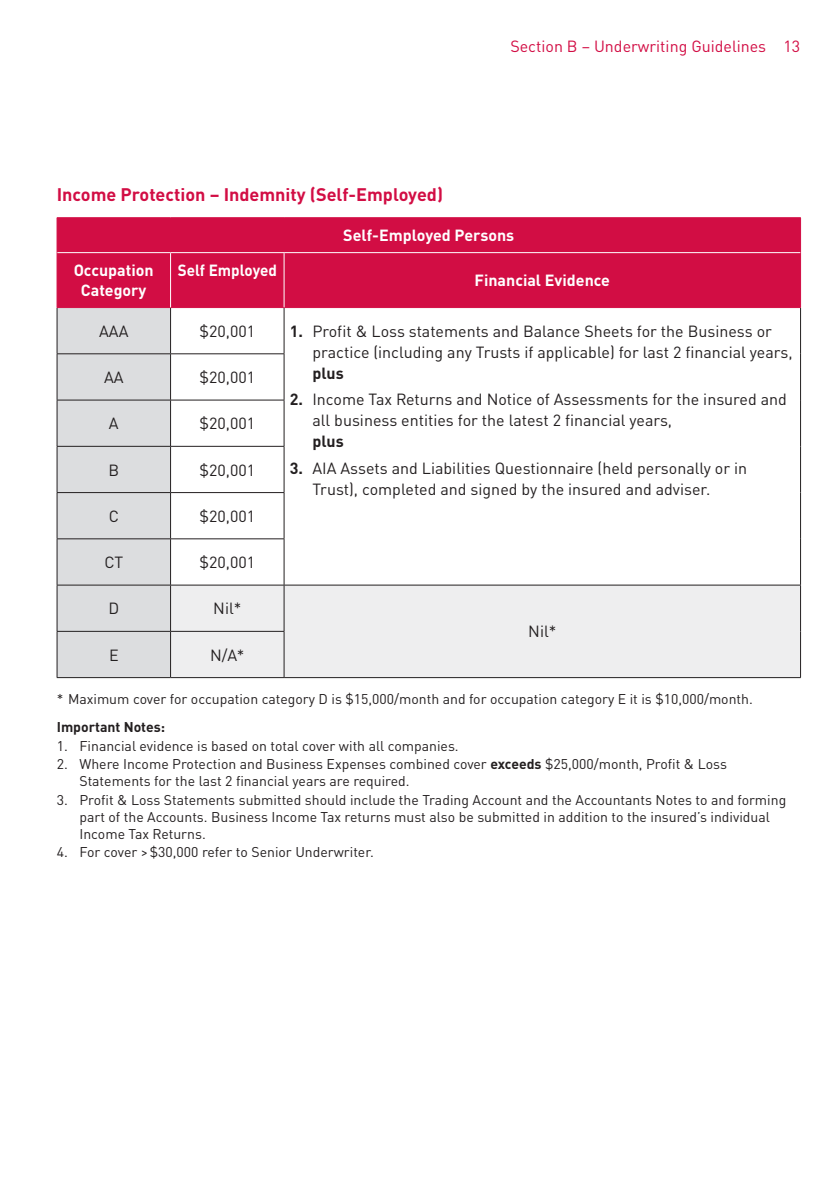
<style>
.page{position:relative;width:840px;height:1191px;background:#fff}
.page>*{position:absolute;margin:0;border:0;box-sizing:border-box;transform-origin:0 0}
.t1{font:700 18px "DINOT";color:#d20d44}
.t2{font:16px/21px "DINOT";color:#231f20}
.t3{font:700 16px/20px "DINOT";color:#fff;text-align:center}
.t4{font:16px "DINOT";color:#d20d44}
.t5{font:700 16px "DINOT";color:#fff;scale:.95 1}
.t6{font:700 16px "DINOT";color:#231f20}
.t7{font:14px/17px "DINOT";color:#231f20}
.t8{font:700 14px "DINOT";color:#231f20}
.s1{font-weight:700}
</style>
<div class="page">
<div style="left:58px;top:218px;width:741px;height:89px;background:#d20d44"></div>
<div style="left:58px;top:308px;width:112px;height:369px;background:#dcdddf"></div>
<svg style="left:171px;top:308px;width:628px;height:277px"></svg>
<div style="left:171px;top:586px;width:628px;height:91px;background:#eeeeef"></div>
<hr style="left:57px;top:217px;width:113px;height:1px;background:#d20d44">
<hr style="left:57px;top:218px;width:1px;height:35px;background:#d20d44">
<hr style="left:170px;top:217px;width:114px;height:1px;background:#d20d44">
<hr style="left:284px;top:217px;width:516px;height:1px;background:#d20d44">
<hr style="left:799px;top:218px;width:1px;height:35px;background:#d20d44">
<hr style="left:57px;top:253px;width:1px;height:54px;background:#d20d44">
<hr style="left:799px;top:253px;width:1px;height:54px;background:#d20d44">
<hr style="left:57px;top:308px;width:1px;height:45px;background:#231f20">
<hr style="left:170px;top:308px;width:1px;height:45px;background:#231f20">
<hr style="left:283px;top:308px;width:1px;height:45px;background:#231f20">
<hr style="left:799px;top:308px;width:1px;height:46px;background:#231f20">
<hr style="left:799px;top:354px;width:1px;height:46px;background:#231f20">
<hr style="left:799px;top:400px;width:1px;height:46px;background:#231f20">
<hr style="left:799px;top:446px;width:1px;height:46px;background:#231f20">
<hr style="left:799px;top:492px;width:1px;height:47px;background:#231f20">
<hr style="left:799px;top:539px;width:1px;height:46px;background:#231f20">
<hr style="left:57px;top:353px;width:113px;height:1px;background:#231f20">
<hr style="left:57px;top:354px;width:1px;height:46px;background:#231f20">
<hr style="left:170px;top:353px;width:114px;height:1px;background:#231f20">
<hr style="left:170px;top:354px;width:1px;height:46px;background:#231f20">
<hr style="left:283px;top:354px;width:1px;height:46px;background:#231f20">
<hr style="left:57px;top:400px;width:113px;height:1px;background:#231f20">
<hr style="left:57px;top:400px;width:1px;height:46px;background:#231f20">
<hr style="left:170px;top:400px;width:114px;height:1px;background:#231f20">
<hr style="left:170px;top:400px;width:1px;height:46px;background:#231f20">
<hr style="left:283px;top:400px;width:1px;height:46px;background:#231f20">
<hr style="left:57px;top:446px;width:113px;height:1px;background:#231f20">
<hr style="left:57px;top:446px;width:1px;height:46px;background:#231f20">
<hr style="left:170px;top:446px;width:114px;height:1px;background:#231f20">
<hr style="left:170px;top:446px;width:1px;height:46px;background:#231f20">
<hr style="left:283px;top:446px;width:1px;height:46px;background:#231f20">
<hr style="left:57px;top:492px;width:113px;height:1px;background:#231f20">
<hr style="left:57px;top:493px;width:1px;height:45px;background:#231f20">
<hr style="left:170px;top:492px;width:114px;height:1px;background:#231f20">
<hr style="left:170px;top:493px;width:1px;height:45px;background:#231f20">
<hr style="left:283px;top:493px;width:1px;height:45px;background:#231f20">
<hr style="left:57px;top:539px;width:1px;height:46px;background:#231f20">
<hr style="left:170px;top:539px;width:1px;height:46px;background:#231f20">
<hr style="left:283px;top:539px;width:1px;height:46px;background:#231f20">
<hr style="left:57px;top:538px;width:113px;height:1px;background:#231f20">
<hr style="left:170px;top:538px;width:114px;height:1px;background:#231f20">
<hr style="left:57px;top:585px;width:113px;height:1px;background:#231f20">
<hr style="left:57px;top:585px;width:1px;height:46px;background:#231f20">
<hr style="left:170px;top:585px;width:114px;height:1px;background:#231f20">
<hr style="left:170px;top:585px;width:1px;height:46px;background:#231f20">
<hr style="left:284px;top:585px;width:516px;height:1px;background:#231f20">
<hr style="left:283px;top:585px;width:1px;height:46px;background:#231f20">
<hr style="left:799px;top:585px;width:1px;height:46px;background:#231f20">
<hr style="left:799px;top:631px;width:1px;height:46px;background:#231f20">
<hr style="left:284px;top:677px;width:516px;height:1px;background:#231f20">
<hr style="left:57px;top:631px;width:113px;height:1px;background:#231f20">
<hr style="left:57px;top:631px;width:1px;height:46px;background:#231f20">
<hr style="left:170px;top:631px;width:114px;height:1px;background:#231f20">
<hr style="left:170px;top:631px;width:1px;height:46px;background:#231f20">
<hr style="left:283px;top:631px;width:1px;height:46px;background:#231f20">
<hr style="left:57px;top:677px;width:113px;height:1px;background:#231f20">
<hr style="left:170px;top:677px;width:114px;height:1px;background:#231f20">
<hr style="left:57px;top:307px;width:113px;height:1px;background:#d20d44">
<hr style="left:170px;top:307px;width:114px;height:1px;background:#d20d44">
<hr style="left:284px;top:307px;width:516px;height:1px;background:#d20d44">
<hr style="left:57px;top:252px;width:113px;height:1px;background:#fff">
<hr style="left:170px;top:252px;width:114px;height:1px;background:#fff">
<hr style="left:170px;top:253px;width:1px;height:54px;background:#fff">
<hr style="left:284px;top:252px;width:515px;height:1px;background:#fff">
<hr style="left:283px;top:253px;width:1px;height:54px;background:#fff">
<p class="t4" style="left:510px;top:36px;width:291px">Section B – Underwriting Guidelines 13</p>
<p class="t1" style="left:57px;top:183px;width:387px">Income Protection – Indemnity (Self-Employed)</p>
<p class="t3" style="left:343px;top:225px;width:172px">Self-Employed Persons</p>
<p class="t3" style="left:74px;top:260px;width:81px">Occupation<br>Category</p>
<p class="t5" style="left:178px;top:260px;width:106px">Self Employed</p>
<p class="t3" style="left:474px;top:270px;width:137px">Financial Evidence</p>
<p class="t2" style="left:99px;top:320px;width:31px">AAA</p>
<p class="t2" style="left:199px;top:320px;width:57px">$20,001</p>
<p class="t2" style="left:312px;top:320px;width:481px;text-indent:-23px"><span class="s1">1.</span> Profit &amp; Loss statements and Balance Sheets for the Business or practice (including any Trusts if applicable) for last 2 financial years,</p>
<p class="t6" style="left:312px;top:362px;width:33px">plus</p>
<p class="t2" style="left:312px;top:389px;width:475px;text-indent:-23px"><span class="s1">2.</span> Income Tax Returns and Notice of Assessments for the insured and all business entities for the latest 2 financial years,</p>
<p class="t6" style="left:312px;top:431px;width:33px">plus</p>
<p class="t2" style="left:312px;top:457px;width:436px;text-indent:-23px"><span class="s1">3.</span> AIA Assets and Liabilities Questionnaire (held personally or in<br>Trust), completed and signed by the insured and adviser.</p>
<p class="t2" style="left:104px;top:366px;width:21px">AA</p>
<p class="t2" style="left:199px;top:366px;width:57px">$20,001</p>
<p class="t2" style="left:109px;top:413px;width:11px">A</p>
<p class="t2" style="left:199px;top:413px;width:57px">$20,001</p>
<p class="t2" style="left:108px;top:459px;width:12px">B</p>
<p class="t2" style="left:199px;top:459px;width:57px">$20,001</p>
<p class="t2" style="left:109px;top:505px;width:12px">C</p>
<p class="t2" style="left:199px;top:505px;width:57px">$20,001</p>
<p class="t2" style="left:104px;top:551px;width:20px">CT</p>
<p class="t2" style="left:199px;top:551px;width:57px">$20,001</p>
<p class="t2" style="left:108px;top:598px;width:12px">D</p>
<p class="t2" style="left:213px;top:598px;width:30px">Nil*</p>
<p class="t2" style="left:528px;top:621px;width:30px">Nil*</p>
<p class="t2" style="left:109px;top:644px;width:11px">E</p>
<p class="t2" style="left:210px;top:644px;width:36px">N/A*</p>
<p class="t7" style="left:57px;top:690px;width:697px">* Maximum cover for occupation category D is $15,000/month and for occupation category E it is $10,000/month.</p>
<p class="t8" style="left:57px;top:718px;width:110px">Important Notes:</p>
<p class="t7" style="left:57px;top:737px;width:403px">1. Financial evidence is based on total cover with all companies.</p>
<p class="t7" style="left:79px;top:755px;width:648px;text-indent:-23px">2. Where Income Protection and Business Expenses combined cover <span class="s1">exceeds</span> $25,000/month, Profit &amp; Loss<br>Statements for the last 2 financial years are required.</p>
<p class="t7" style="left:79px;top:790px;width:708px;text-indent:-23px">3. Profit &amp; Loss Statements submitted should include the Trading Account and the Accountants Notes to and forming part of the Accounts. Business Income Tax returns must also be submitted in addition to the insured’s individual<br>Income Tax Returns.</p>
<p class="t7" style="left:57px;top:843px;width:318px">4. For cover &gt;$30,000 refer to Senior Underwriter.</p>
</div>
